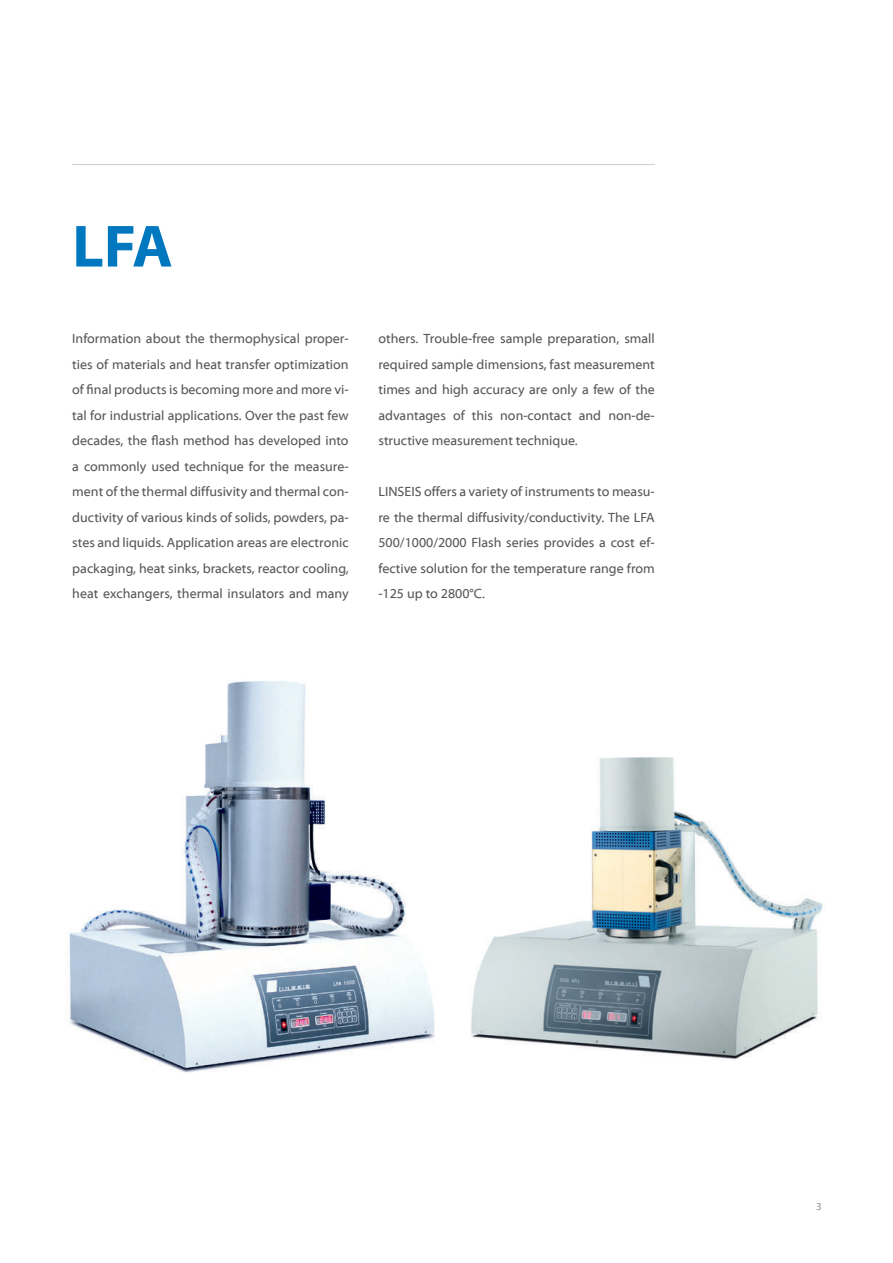
<style>
.page{position:relative;width:893px;height:1263px;background:#fff}
.page>*{position:absolute;margin:0;border:0;box-sizing:border-box;transform-origin:0 0}
.t1{font:700 60px "Myriad Web Pro";color:#0078c0}
.t2{font:13.5px/25.5px "Myriad Web Pro";color:#57585a;text-align:justify}
.t3{font:10.5px "Myriad Web Pro";color:#939598}
</style>
<div class="page">
<hr style="left:72px;top:164px;width:583px;height:1px;background:#d1d2d4">
<img style="left:69px;top:681px;width:366px;height:392px">
<img style="left:471px;top:757px;width:352px;height:302px">
<h1 class="t1" style="left:72px;top:214px;width:102px">LFA</h1>
<p class="t2" style="left:72px;top:326px;width:278px">Information about the thermophysical proper&shy;ties of materials and heat transfer optimization of final products is becoming more and more vi&shy;tal for industrial applications. Over the past few decades, the flash method has developed into a commonly used technique for the measure&shy;ment of the thermal diffusivity and thermal con&shy;ductivity of various kinds of solids, powders, pa&shy;stes and liquids. Application areas are electronic packaging, heat sinks, brackets, reactor cooling, heat exchangers, thermal insulators and many</p>
<p class="t2" style="left:378px;top:326px;width:278px">others. Trouble-free sample preparation, small required sample dimensions, fast measurement times and high accuracy are only a few of the advantages of this non-contact and non-de&shy;structive measurement technique.</p>
<p class="t2" style="left:378px;top:479px;width:278px">LINSEIS offers a variety of instruments to measu&shy;re the thermal diffusivity/conductivity. The LFA 500/1000/2000 Flash series provides a cost ef&shy;fective solution for the temperature range from -125 up to 2800°C.</p>
<p class="t3" style="left:816px;top:1201px;width:7px">3</p>
</div>
